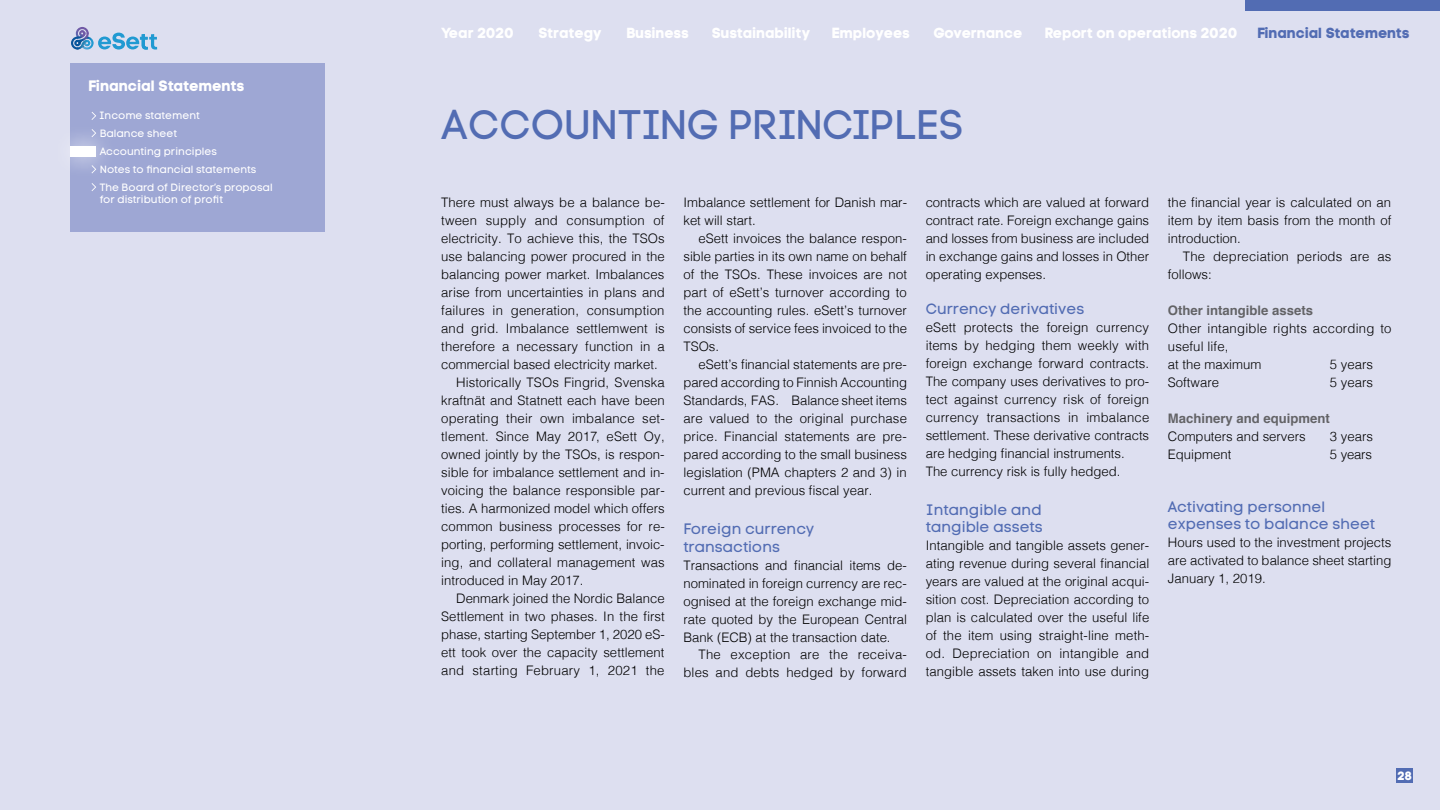
<style>
.page{position:relative;width:1440px;height:810px;background:#dddff0}
.page>*{position:absolute;margin:0;border:0;box-sizing:border-box;transform-origin:0 0}
.t1{font:41.25px "Code Pro";color:#526cb3}
.t2{font:15px/17.2px "Code Pro LC";color:#526cb3}
.t3{font:15px "Code Pro Bold LC";color:#fff}
.t4{font:14.62px "Code Pro Bold LC";color:#fff}
.t5{font:14.62px "Code Pro Bold LC";color:#526cb3}
.t6{font:300 13.12px/18px "Helvetica";letter-spacing:.005em;color:#000;text-align:justify}
.t7{font:700 13.12px "Helvetica";color:#636366}
.t8{font:12px "Code Pro Bold LC";color:#fff}
.t9{font:10.5px/18px "Code Pro LC";color:#fff}
</style>
<div class="page">
<div style="left:70px;top:63px;width:255px;height:169px;background:#9ea7d4"></div>
<svg style="left:91px;top:112px;width:5px;height:8px"></svg>
<svg style="left:91px;top:183px;width:5px;height:8px"></svg>
<div style="left:1397px;top:769px;width:16px;height:14px;background:#526cb3"></div>
<svg style="left:70px;top:129px;width:32px;height:45px"></svg>
<div style="left:70px;top:146px;width:26px;height:11px;background:#fff"></div>
<svg style="left:71px;top:27px;width:86px;height:23px"></svg>
<div style="left:1245px;top:0;width:195px;height:10px;background:#526cb3"></div>
<p class="t3" style="left:88px;top:76px;width:158px">Financial Statements</p>
<p class="t9" style="left:99px;top:107px;width:175px">Income statement<br>Balance sheet<br>Accounting principles<br>Notes to financial statements<br>The Board of Director’s proposal</p>
<p class="t9" style="left:100px;top:191px;width:125px">for distribution of profit</p>
<p class="t4" style="left:441px;top:24px;width:74px">Year 2020</p>
<p class="t4" style="left:538px;top:24px;width:65px">Strategy</p>
<p class="t4" style="left:626px;top:24px;width:64px">Business</p>
<p class="t4" style="left:712px;top:24px;width:100px">Sustainability</p>
<p class="t4" style="left:832px;top:24px;width:80px">Employees</p>
<p class="t4" style="left:933px;top:24px;width:91px">Governance</p>
<p class="t4" style="left:1045px;top:24px;width:194px">Report on operations 2020</p>
<p class="t5" style="left:1257px;top:24px;width:154px">Financial Statements</p>
<h1 class="t1" style="left:441px;top:102px;width:524px">ACCOUNTING PRINCIPLES</h1>
<p class="t6" style="left:441px;top:193px;width:225px">There must always be a balance be-</p>
<p class="t6" style="left:441px;top:211px;width:225px">tween supply and consumption of</p>
<p class="t6" style="left:441px;top:229px;width:225px">electricity. To achieve this, the TSOs</p>
<p class="t6" style="left:441px;top:247px;width:225px">use balancing power procured in the</p>
<p class="t6" style="left:441px;top:265px;width:225px">balancing power market. Imbalances</p>
<p class="t6" style="left:441px;top:283px;width:225px">arise from uncertainties in plans and</p>
<p class="t6" style="left:441px;top:301px;width:225px">failures in generation, consumption</p>
<p class="t6" style="left:441px;top:319px;width:225px">and grid. Imbalance settlemwent is</p>
<p class="t6" style="left:441px;top:337px;width:225px">therefore a necessary function in a</p>
<p class="t6" style="left:441px;top:355px;width:218px">commercial based electricity market.</p>
<p class="t6" style="left:456px;top:373px;width:210px">Historically TSOs Fingrid, Svenska</p>
<p class="t6" style="left:441px;top:391px;width:225px">kraftnät and Statnett each have been</p>
<p class="t6" style="left:441px;top:409px;width:225px">operating their own imbalance set-</p>
<p class="t6" style="left:441px;top:427px;width:225px">tlement. Since May 2017, eSett Oy,</p>
<p class="t6" style="left:441px;top:445px;width:225px">owned jointly by the TSOs, is respon-</p>
<p class="t6" style="left:441px;top:463px;width:225px">sible for imbalance settlement and in-</p>
<p class="t6" style="left:441px;top:481px;width:225px">voicing the balance responsible par-</p>
<p class="t6" style="left:441px;top:499px;width:225px">ties. A harmonized model which offers</p>
<p class="t6" style="left:441px;top:517px;width:225px">common business processes for re-</p>
<p class="t6" style="left:441px;top:535px;width:225px">porting, performing settlement, invoic-</p>
<p class="t6" style="left:441px;top:553px;width:225px">ing, and collateral management was</p>
<p class="t6" style="left:441px;top:571px;width:144px">introduced in May 2017.</p>
<p class="t6" style="left:456px;top:589px;width:210px">Denmark joined the Nordic Balance</p>
<p class="t6" style="left:441px;top:607px;width:225px">Settlement in two phases. In the first</p>
<p class="t6" style="left:441px;top:625px;width:225px">phase, starting September 1, 2020 eS-</p>
<p class="t6" style="left:441px;top:643px;width:225px">ett took over the capacity settlement</p>
<p class="t6" style="left:441px;top:661px;width:225px">and starting February 1, 2021 the</p>
<p class="t6" style="left:683px;top:193px;width:225px">Imbalance settlement for Danish mar&shy;ket will start.</p>
<p class="t6" style="left:683px;top:229px;width:225px;text-indent:15px">eSett invoices the balance respon&shy;sible parties in its own name on behalf of the TSOs. These invoices are not part of eSett’s turnover according to the accounting rules. eSett’s turnover consists of service fees invoiced to the TSOs.</p>
<p class="t6" style="left:683px;top:355px;width:225px;text-indent:15px">eSett’s financial statements are pre&shy;pared according to Finnish Accounting Standards, FAS. Balance sheet items are valued to the original purchase price. Financial statements are pre&shy;pared according to the small business legislation (PMA chapters 2 and 3) in current and previous fiscal year.</p>
<p class="t2" style="left:683px;top:521px;width:132px">Foreign currency transactions</p>
<p class="t6" style="left:683px;top:555px;width:225px">Transactions and financial items de&shy;nominated in foreign currency are rec&shy;ognised at the foreign exchange mid&shy;rate quoted by the European Central Bank (ECB) at the transaction date.</p>
<p class="t6" style="left:683px;top:645px;width:225px;text-align:right">The exception are the receiva&shy;bles and debts hedged by forward</p>
<p class="t6" style="left:926px;top:193px;width:225px">contracts which are valued at forward contract rate. Foreign exchange gains and losses from business are included in exchange gains and losses in Other operating expenses.</p>
<p class="t2" style="left:926px;top:300px;width:160px">Currency derivatives</p>
<p class="t6" style="left:926px;top:317px;width:225px;text-align:left">eSett protects the foreign currency items by hedging them weekly with foreign exchange forward contracts.<br>The company uses derivatives to pro&shy;tect against currency risk of foreign currency transactions in imbalance settlement. These derivative contracts are hedging financial instruments.<br>The currency risk is fully hedged.</p>
<p class="t2" style="left:926px;top:501px;width:119px">Intangible and tangible assets</p>
<p class="t6" style="left:926px;top:535px;width:225px">Intangible and tangible assets gener&shy;ating revenue during several financial years are valued at the original acqui&shy;sition cost. Depreciation according to plan is calculated over the useful life of the item using straight-line meth&shy;od. Depreciation on intangible and tangible assets taken into use during</p>
<p class="t6" style="left:1168px;top:193px;width:225px">the financial year is calculated on an item by item basis from the month of introduction.</p>
<p class="t6" style="left:1168px;top:247px;width:225px;text-indent:15px">The depreciation periods are as follows:</p>
<p class="t7" style="left:1168px;top:300px;width:147px">Other intangible assets</p>
<p class="t6" style="left:1168px;top:319px;width:225px;text-align:left">Other intangible rights according to useful life,<br>at the maximum</p>
<p class="t6" style="left:1330px;top:355px;width:45px">5 years</p>
<p class="t6" style="left:1168px;top:373px;width:53px">Software</p>
<p class="t6" style="left:1330px;top:373px;width:45px">5 years</p>
<p class="t7" style="left:1168px;top:408px;width:163px">Machinery and equipment</p>
<p class="t6" style="left:1168px;top:427px;width:139px">Computers and servers</p>
<p class="t6" style="left:1330px;top:427px;width:45px">3 years</p>
<p class="t6" style="left:1168px;top:445px;width:65px">Equipment</p>
<p class="t6" style="left:1330px;top:445px;width:43px">5 years</p>
<p class="t2" style="left:1168px;top:498px;width:209px">Activating personnel expenses to balance sheet</p>
<p class="t6" style="left:1168px;top:533px;width:225px">Hours used to the investment projects are activated to balance sheet starting January 1, 2019.</p>
<p class="t8" style="left:1398px;top:768px;width:16px">28</p>
</div>
